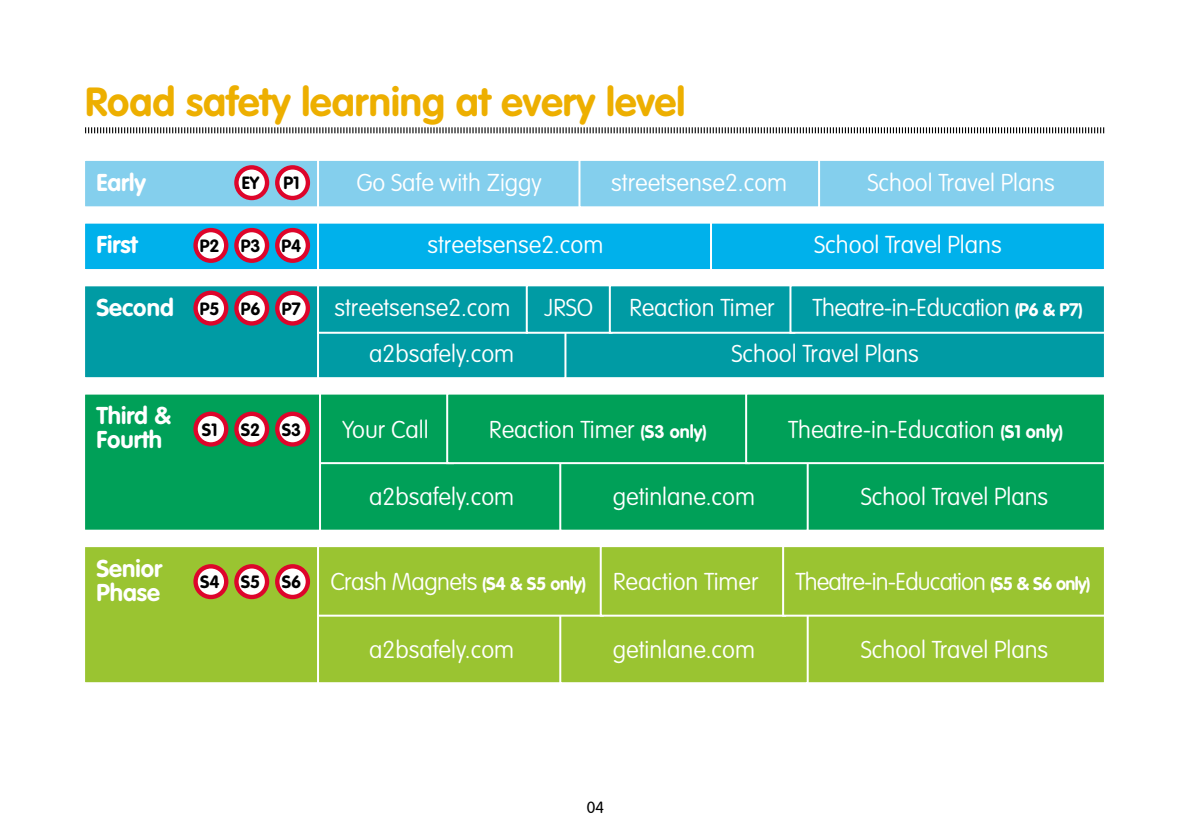
<style>
.page{position:relative;width:1191px;height:840px;background:#fff}
.page>*{position:absolute;margin:0;border:0;box-sizing:border-box;transform-origin:0 0}
.t1{font:700 40px "VAG Rounded Std";color:#edaf00}
.t2{font:100 24px "VAG Rounded Std";color:#fff}
.t3{font:100 24px "VAG Rounded Std";letter-spacing:-.02em;color:#fff}
.t4{font:700 24px/24px "VAG Rounded Std";color:#fff}
.t5{font:100 24px "VAG Rounded Std";letter-spacing:-.035em;color:#fff}
.t6{font:700 17.6px "VAG Rounded Std";color:#000}
.t7{font:300 16px "VAG Rounded Std";color:#000}
.s1{font-weight:700;font-size:18px}
</style>
<div class="page">
<svg style="left:85px;top:127px;width:1019px;height:7px"></svg>
<div style="left:85px;top:161px;width:1019px;height:46px;background:#84cfed"></div>
<div style="left:85px;top:394px;width:1019px;height:136px;background:#00a058"></div>
<svg style="left:236px;top:167px;width:31px;height:31px"></svg>
<div style="left:234px;top:165px;width:35px;height:35px;border:4px solid #dd052b;border-radius:50%"></div>
<svg style="left:236px;top:413px;width:31px;height:31px"></svg>
<div style="left:234px;top:411px;width:35px;height:35px;border:4px solid #dd052b;border-radius:50%"></div>
<svg style="left:196px;top:413px;width:30px;height:31px"></svg>
<div style="left:193px;top:411px;width:35px;height:35px;border:4px solid #dd052b;border-radius:50%"></div>
<svg style="left:277px;top:167px;width:31px;height:31px"></svg>
<div style="left:275px;top:165px;width:35px;height:35px;border:4px solid #dd052b;border-radius:50%"></div>
<svg style="left:277px;top:413px;width:31px;height:31px"></svg>
<div style="left:275px;top:411px;width:35px;height:35px;border:4px solid #dd052b;border-radius:50%"></div>
<div style="left:85px;top:547px;width:1019px;height:136px;background:#9ac431"></div>
<svg style="left:85px;top:286px;width:1019px;height:92px;background:#109ea7"></svg>
<svg style="left:85px;top:223px;width:1019px;height:46px;background:#13b0e6"></svg>
<h1 class="t1" style="left:85px;top:78px;width:602px">Road safety learning at every level</h1>
<p class="t4" style="left:96px;top:171px;width:51px">Early</p>
<p class="t2" style="left:356px;top:168px;width:187px">Go Safe with Ziggy</p>
<p class="t2" style="left:611px;top:168px;width:177px">streetsense2.com</p>
<p class="t2" style="left:867px;top:168px;width:189px">School Travel Plans</p>
<p class="t4" style="left:96px;top:234px;width:43px">First</p>
<p class="t6" style="left:242px;top:173px;width:19px">EY</p>
<p class="t6" style="left:283px;top:173px;width:18px">P1</p>
<p class="t2" style="left:814px;top:231px;width:189px">School Travel Plans</p>
<p class="t2" style="left:427px;top:231px;width:177px">streetsense2.com</p>
<p class="t6" style="left:200px;top:235px;width:21px">P2</p>
<p class="t6" style="left:241px;top:235px;width:21px">P3</p>
<p class="t6" style="left:281px;top:235px;width:21px">P4</p>
<p class="t4" style="left:96px;top:296px;width:79px">Second</p>
<p class="t6" style="left:200px;top:298px;width:21px">P5</p>
<p class="t6" style="left:241px;top:298px;width:21px">P6</p>
<p class="t6" style="left:282px;top:298px;width:21px">P7</p>
<p class="t4" style="left:96px;top:404px;width:76px">Third &amp;<br>Fourth</p>
<p class="t6" style="left:202px;top:419px;width:17px">S1</p>
<p class="t6" style="left:241px;top:419px;width:21px">S2</p>
<p class="t6" style="left:282px;top:419px;width:21px">S3</p>
<p class="t4" style="left:96px;top:557px;width:67px">Senior<br>Phase</p>
<p class="t6" style="left:200px;top:571px;width:21px">S4</p>
<p class="t6" style="left:241px;top:571px;width:21px">S5</p>
<p class="t6" style="left:282px;top:571px;width:21px">S6</p>
<p class="t2" style="left:334px;top:294px;width:177px">streetsense2.com</p>
<p class="t2" style="left:545px;top:294px;width:50px">JRSO</p>
<p class="t2" style="left:629px;top:294px;width:147px">Reaction Timer</p>
<p class="t3" style="left:812px;top:294px;width:272px">Theatre-in-Education <span class="s1">(P6 &amp; P7)</span></p>
<p class="t2" style="left:369px;top:339px;width:146px">a2bsafely.com</p>
<p class="t2" style="left:731px;top:339px;width:189px">School Travel Plans</p>
<p class="t2" style="left:342px;top:415px;width:88px">Your Call</p>
<p class="t2" style="left:489px;top:415px;width:219px">Reaction Timer <span class="s1">(S3 only)</span></p>
<p class="t2" style="left:788px;top:415px;width:276px">Theatre-in-Education <span class="s1">(S1 only)</span></p>
<p class="t2" style="left:369px;top:482px;width:146px">a2bsafely.com</p>
<p class="t2" style="left:613px;top:482px;width:144px">getinlane.com</p>
<p class="t2" style="left:860px;top:482px;width:189px">School Travel Plans</p>
<p class="t3" style="left:330px;top:567px;width:430px">Crash Magnets <span class="s1">(S4 &amp; S5 only)</span> Reaction Timer</p>
<p class="t5" style="left:795px;top:567px;width:296px">Theatre-in-Education <span class="s1">(S5 &amp; S6 only)</span></p>
<p class="t2" style="left:369px;top:635px;width:146px">a2bsafely.com</p>
<p class="t2" style="left:613px;top:635px;width:144px">getinlane.com</p>
<p class="t2" style="left:860px;top:635px;width:189px">School Travel Plans</p>
<p class="t7" style="left:587px;top:797px;width:19px">04</p>
</div>
